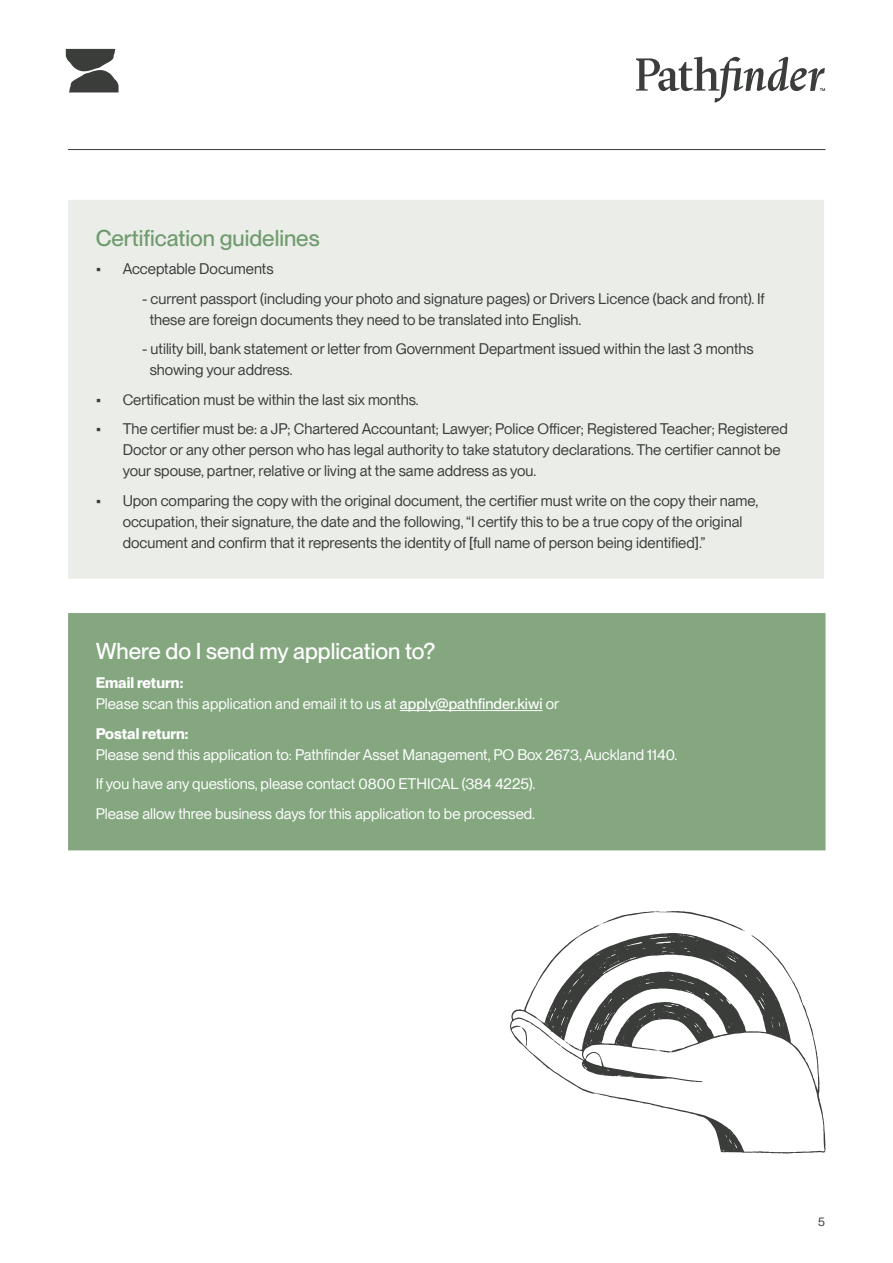
<style>
.page{position:relative;width:893px;height:1263px;background:#fff}
.page>*{position:absolute;margin:0;border:0;box-sizing:border-box;transform-origin:0 0}
.t1{font:500 22.5px "PP Neue Montreal";color:#fff}
.t2{font:500 22.5px "PP Neue Montreal";color:#719c6f}
.t3{font:15px/21px "PP Neue Montreal";color:#3a3d3a}
.t4{font:15px/29.5px "PP Neue Montreal";color:#fff}
.t5{font:700 15px "PP Neue Montreal";color:#fff}
.t6{font:12px "PP Neue Montreal";color:#3a3d3a}
.s1{font-weight:700}
.s2{font-weight:500}
</style>
<div class="page">
<svg style="left:66px;top:49px;width:53px;height:43px"></svg>
<svg style="left:636px;top:57px;width:189px;height:45px"></svg>
<hr style="left:68px;top:149px;width:757px;height:1px;background:#3a3d3a">
<div style="left:68px;top:613px;width:757px;height:237px;background:#84a780"></div>
<hr style="left:400px;top:710px;width:142px;height:1px;background:#fff">
<div style="left:68px;top:200px;width:756px;height:379px;background:#ebeee8"></div>
<svg style="left:510px;top:925px;width:316px;height:229px"></svg>
<svg style="left:599px;top:911px;width:153px;height:25px"></svg>
<svg style="left:521px;top:1027px;width:6px;height:20px"></svg>
<svg style="left:727px;top:1000px;width:4px;height:4px"></svg>
<svg style="left:554px;top:1040px;width:14px;height:6px"></svg>
<h1 class="t2" style="left:96px;top:225px;width:225px">Certification guidelines</h1>
<p class="t3" style="left:96px;top:259px;width:179px">• Acceptable Documents</p>
<p class="t3" style="left:150px;top:288px;width:616px;text-indent:-8px">- current passport (including your photo and signature pages) or Drivers Licence (back and front). If these are foreign documents they need to be translated into English.</p>
<p class="t3" style="left:150px;top:339px;width:605px;text-indent:-8px">- utility bill, bank statement or letter from Government Department issued within the last 3 months showing your address.</p>
<p class="t3" style="left:96px;top:389px;width:325px">• Certification must be within the last six months.</p>
<p class="t3" style="left:123px;top:419px;width:667px;text-indent:-27px">• The certifier must be: a JP; Chartered Accountant; Lawyer; Police Officer; Registered Teacher; Registered<br>Doctor or any other person who has legal authority to take statutory declarations. The certifier cannot be your spouse, partner, relative or living at the same address as you.</p>
<p class="t3" style="left:123px;top:490px;width:637px;text-indent:-27px">• Upon comparing the copy with the original document, the certifier must write on the copy their name, occupation, their signature, the date and the following, “I certify this to be a true copy of the original document and confirm that it represents the identity of [full name of person being identified].”</p>
<h1 class="t1" style="left:96px;top:637px;width:341px">Where do I send my application to?</h1>
<p class="t4" style="left:96px;top:672px;width:465px;line-height:21px"><span class="s1">Email return:<br></span>Please scan this application and email it to us at <span class="s2">apply@pathfinder.kiwi</span> or</p>
<p class="t5" style="left:96px;top:724px;width:94px">Postal return:</p>
<p class="t4" style="left:96px;top:739px;width:583px">Please send this application to: Pathfinder Asset Management, PO Box 2673, Auckland 1140.<br>If you have any questions, please contact 0800 ETHICAL (384 4225).<br>Please allow three business days for this application to be processed.</p>
<p class="t6" style="left:818px;top:1214px;width:8px">5</p>
</div>
